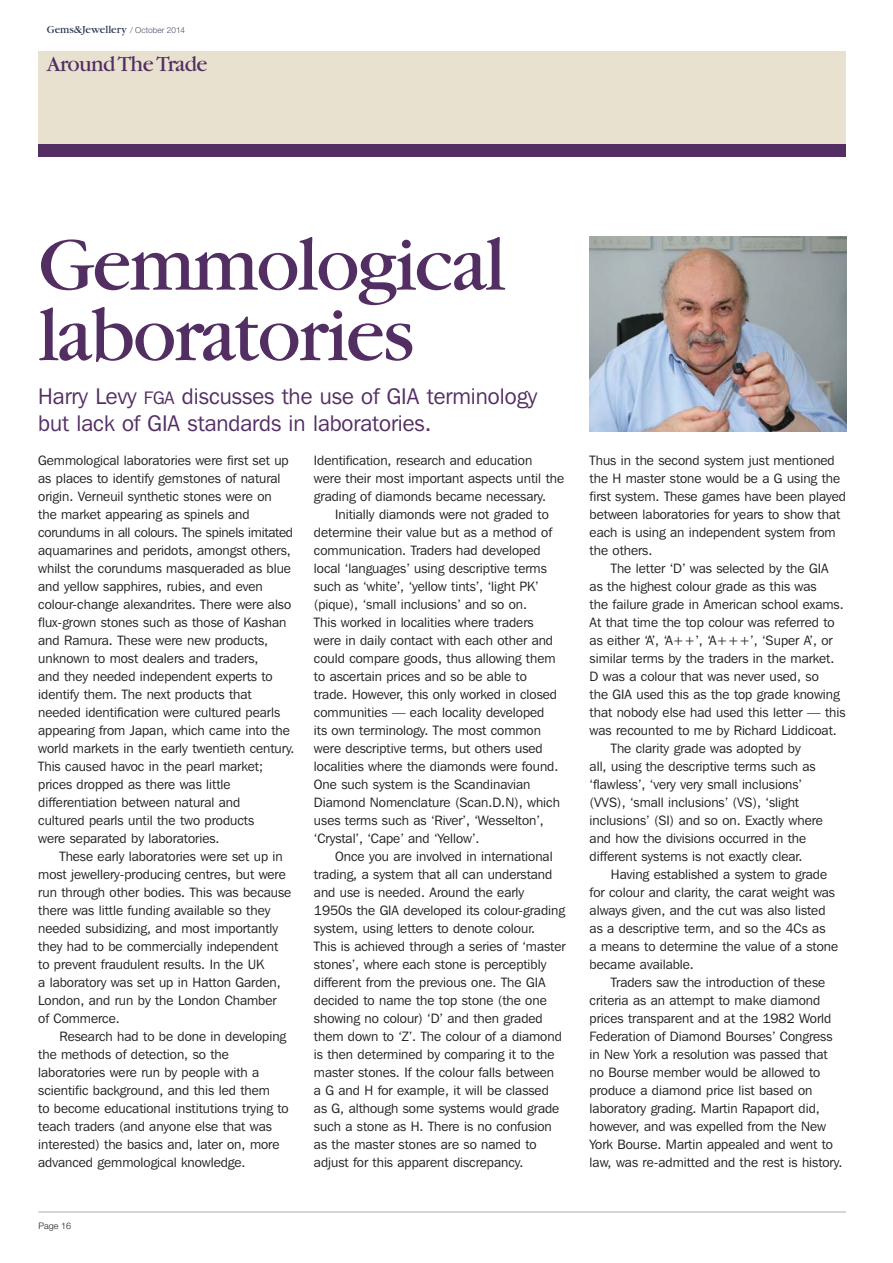
<style>
.page{position:relative;width:893px;height:1263px;background:#fff}
.page>*{position:absolute;margin:0;border:0;box-sizing:border-box;transform-origin:0 0}
.t1{font:79.5px/70.5px "Garamond";letter-spacing:-.025em;color:#532e63}
.t2{font:22.5px/27px "Franklin Gothic IT Cby BT";color:#532e63}
.t3{font:22.5px "Garamond";letter-spacing:-.025em;color:#532e63}
.t4{font:13.5px/18px "Franklin Gothic IT Cby BT";color:#231f20}
.t5{font:11.25px "Garamond";color:#283450}
.t6{font:300 9px "Helvetica Neue";color:#231f20}
.s1{font-family:"Helvetica Neue";font-weight:300;font-size:8.25px;color:#4a4e66}
.s2{font-size:18px}
</style>
<div class="page">
<div style="left:38px;top:51px;width:808px;height:94px;background:#e9e1cf"></div>
<div style="left:38px;top:145px;width:808px;height:12px;background:#532e63"></div>
<hr style="left:38px;top:1211px;width:808px;height:2px;background:#c6c8ca">
<img style="left:590px;top:236px;width:256px;height:195px">
<p class="t5" style="left:47px;top:26px;width:140px">Gems&amp;Jewellery <span class="s1">/ October 2014</span></p>
<h2 class="t3" style="left:47px;top:56px;width:162px">Around The Trade</h2>
<h1 class="t1" style="left:38px;top:236px;width:469px">Gemmological laboratories</h1>
<h2 class="t2" style="left:38px;top:385px;width:500px">Harry Levy <span class="s2">FGA</span> discusses the use of GIA terminology but lack of GIA standards in laboratories.</h2>
<p class="t4" style="left:38px;top:453px;width:258px">Gemmological laboratories were first set up as places to identify gemstones of natural origin. Verneuil synthetic stones were on<br>the market appearing as spinels and corundums in all colours. The spinels imitated aquamarines and peridots, amongst others, whilst the corundums masqueraded as blue and yellow sapphires, rubies, and even colour-change alexandrites. There were also flux-grown stones such as those of Kashan and Ramura. These were new products, unknown to most dealers and traders,<br>and they needed independent experts to identify them. The next products that needed identification were cultured pearls appearing from Japan, which came into the world markets in the early twentieth century.<br>This caused havoc in the pearl market; prices dropped as there was little differentiation between natural and<br>cultured pearls until the two products<br>were separated by laboratories.</p>
<p class="t4" style="left:38px;top:849px;width:255px;text-indent:21px">These early laboratories were set up in most jewellery-producing centres, but were run through other bodies. This was because there was little funding available so they needed subsidizing, and most importantly they had to be commercially independent to prevent fraudulent results. In the UK<br>a laboratory was set up in Hatton Garden, London, and run by the London Chamber<br>of Commerce.</p>
<p class="t4" style="left:38px;top:1029px;width:252px;text-indent:21px">Research had to be done in developing the methods of detection, so the laboratories were run by people with a scientific background, and this led them<br>to become educational institutions trying to teach traders (and anyone else that was interested) the basics and, later on, more advanced gemmological knowledge.</p>
<p class="t4" style="left:314px;top:453px;width:252px">Identification, research and education<br>were their most important aspects until the grading of diamonds became necessary.</p>
<p class="t4" style="left:314px;top:507px;width:247px;text-indent:21px">Initially diamonds were not graded to determine their value but as a method of communication. Traders had developed local ‘languages’ using descriptive terms such as ‘white’, ‘yellow tints’, ‘light PK’ (pique), ‘small inclusions’ and so on.<br>This worked in localities where traders were in daily contact with each other and could compare goods, thus allowing them to ascertain prices and so be able to trade. However, this only worked in closed communities — each locality developed its own terminology. The most common were descriptive terms, but others used localities where the diamonds were found.<br>One such system is the Scandinavian Diamond Nomenclature (Scan.D.N), which uses terms such as ‘River’, ‘Wesselton’, ‘Crystal’, ‘Cape’ and ‘Yellow’.</p>
<p class="t4" style="left:314px;top:849px;width:253px;text-indent:21px">Once you are involved in international trading, a system that all can understand and use is needed. Around the early 1950s the GIA developed its colour-grading system, using letters to denote colour.<br>This is achieved through a series of ‘master stones’, where each stone is perceptibly different from the previous one. The GIA decided to name the top stone (the one showing no colour) ‘D’ and then graded them down to ‘Z’. The colour of a diamond is then determined by comparing it to the master stones. If the colour falls between<br>a G and H for example, it will be classed<br>as G, although some systems would grade such a stone as H. There is no confusion as the master stones are so named to adjust for this apparent discrepancy.</p>
<p class="t6" style="left:38px;top:1223px;width:34px">Page 16</p>
<p class="t4" style="left:590px;top:453px;width:258px">Thus in the second system just mentioned the H master stone would be a G using the first system. These games have been played between laboratories for years to show that each is using an independent system from the others.</p>
<p class="t4" style="left:611px;top:561px;width:219px">The letter ‘D’ was selected by the GIA</p>
<p class="t4" style="left:590px;top:579px;width:228px">as the highest colour grade as this was</p>
<p class="t4" style="left:590px;top:597px;width:256px">the failure grade in American school exams.</p>
<p class="t4" style="left:590px;top:615px;width:246px">At that time the top colour was referred to</p>
<p class="t4" style="left:590px;top:633px;width:245px">as either ‘A’, ‘A++’, ‘A+++’, ‘Super A’, or</p>
<p class="t4" style="left:590px;top:651px;width:246px">similar terms by the traders in the market.</p>
<p class="t4" style="left:590px;top:669px;width:231px">D was a colour that was never used, so</p>
<p class="t4" style="left:590px;top:687px;width:252px">the GIA used this as the top grade knowing</p>
<p class="t4" style="left:590px;top:705px;width:257px">that nobody else had used this letter — this</p>
<p class="t4" style="left:590px;top:723px;width:249px">was recounted to me by Richard Liddicoat.</p>
<p class="t4" style="left:611px;top:741px;width:191px">The clarity grade was adopted by</p>
<p class="t4" style="left:590px;top:759px;width:228px">all, using the descriptive terms such as</p>
<p class="t4" style="left:590px;top:777px;width:214px">‘flawless’, ‘very very small inclusions’</p>
<p class="t4" style="left:590px;top:795px;width:211px">(VVS), ‘small inclusions’ (VS), ‘slight</p>
<p class="t4" style="left:590px;top:813px;width:235px">inclusions’ (SI) and so on. Exactly where</p>
<p class="t4" style="left:590px;top:831px;width:218px">and how the divisions occurred in the</p>
<p class="t4" style="left:590px;top:849px;width:214px">different systems is not exactly clear.</p>
<p class="t4" style="left:611px;top:867px;width:218px">Having established a system to grade</p>
<p class="t4" style="left:590px;top:885px;width:247px">for colour and clarity, the carat weight was</p>
<p class="t4" style="left:590px;top:903px;width:237px">always given, and the cut was also listed</p>
<p class="t4" style="left:590px;top:921px;width:237px">as a descriptive term, and so the 4Cs as</p>
<p class="t4" style="left:590px;top:939px;width:250px">a means to determine the value of a stone</p>
<p class="t4" style="left:590px;top:957px;width:106px">became available.</p>
<p class="t4" style="left:611px;top:975px;width:216px">Traders saw the introduction of these</p>
<p class="t4" style="left:590px;top:993px;width:232px">criteria as an attempt to make diamond</p>
<p class="t4" style="left:590px;top:1011px;width:243px">prices transparent and at the 1982 World</p>
<p class="t4" style="left:590px;top:1029px;width:244px">Federation of Diamond Bourses’ Congress</p>
<p class="t4" style="left:590px;top:1047px;width:239px">in New York a resolution was passed that</p>
<p class="t4" style="left:590px;top:1065px;width:232px">no Bourse member would be allowed to</p>
<p class="t4" style="left:590px;top:1083px;width:224px">produce a diamond price list based on</p>
<p class="t4" style="left:590px;top:1101px;width:232px">laboratory grading. Martin Rapaport did,</p>
<p class="t4" style="left:590px;top:1119px;width:238px">however, and was expelled from the New</p>
<p class="t4" style="left:590px;top:1137px;width:245px">York Bourse. Martin appealed and went to</p>
<p class="t4" style="left:590px;top:1155px;width:254px">law, was re-admitted and the rest is history.</p>
</div>
